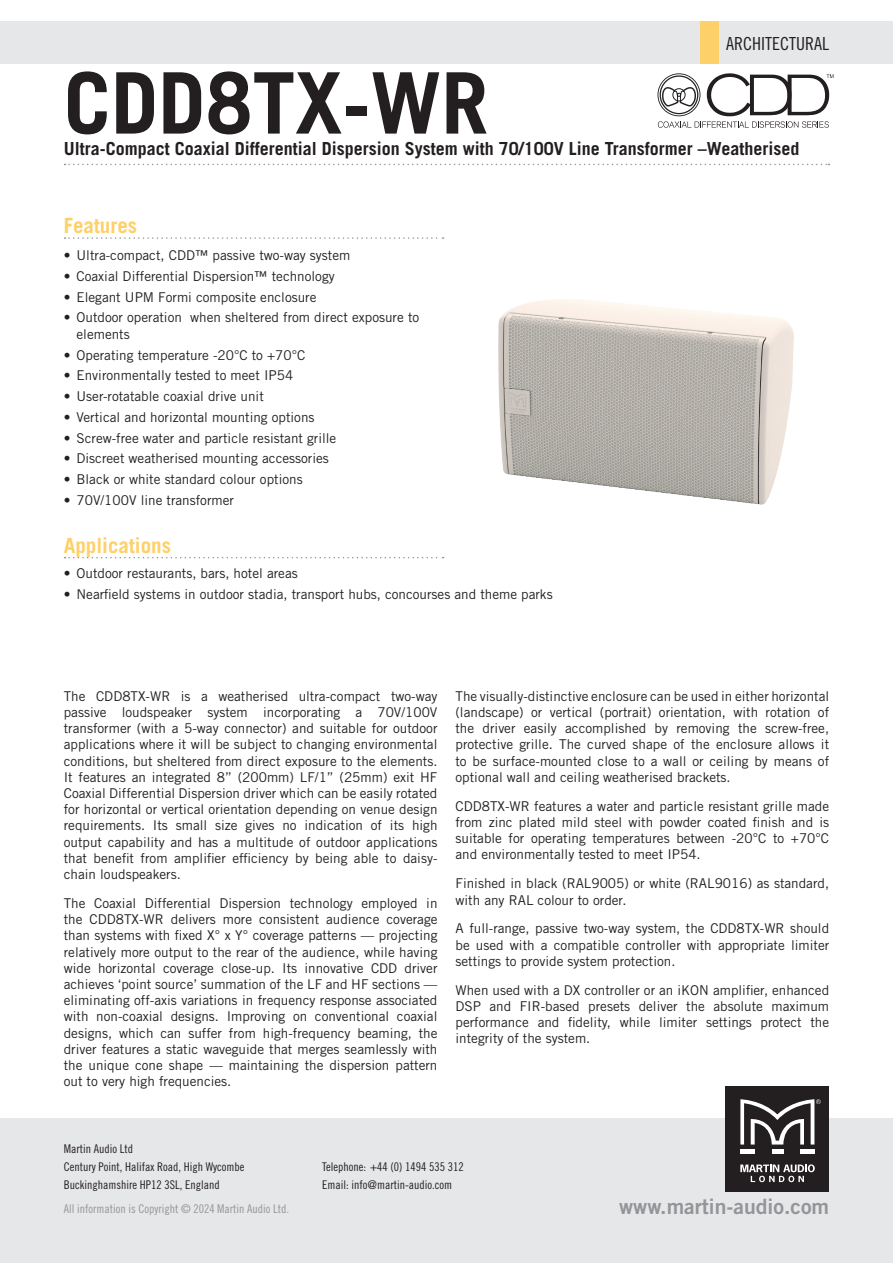
<style>
.page{position:relative;width:893px;height:1263px;background:#fff}
.page>*{position:absolute;margin:0;border:0;box-sizing:border-box;transform-origin:0 0}
.t1{font:700 84.9px "Trade Gothic LT Std";color:#231f20}
.t2{font:21.15px "Trade Gothic LT Std Bd 2";color:#939598}
.t3{font:700 21px "Trade Gothic LT Std";color:#fed069}
.t4{font:700 18px "Trade Gothic LT Std";color:#231f20}
.t5{font:18px "Trade Gothic LT Std Cn 18";color:#231f20}
.t6{font:13.5px/16.2px "Trade Gothic LT Std";color:#231f20;text-align:justify}
.t7{font:12px/18px "Trade Gothic LT Std Cn 18";color:#231f20}
.t8{font:12px "Trade Gothic LT Std Cn 18";color:#939598}
</style>
<div class="page">
<div style="left:0;top:21px;width:893px;height:43px;background:#e6e7e9"></div>
<div style="left:0;top:1118px;width:893px;height:145px;background:#e6e7e9"></div>
<div style="left:725px;top:1086px;width:104px;height:106px;background:#231f20"></div>
<div style="left:740px;top:1149px;width:15px;height:5px;background:#fff"></div>
<div style="left:800px;top:1149px;width:14px;height:5px;background:#fff"></div>
<div style="left:772px;top:1149px;width:11px;height:5px;background:#fff"></div>
<svg style="left:740px;top:1164px;width:75px;height:18px"></svg>
<svg style="left:740px;top:1099px;width:81px;height:45px"></svg>
<div style="left:701px;top:21px;width:18px;height:43px;background:#fed069"></div>
<svg style="left:65px;top:164px;width:764px;height:1px"></svg>
<svg style="left:657px;top:73px;width:176px;height:55px"></svg>
<img style="left:498px;top:299px;width:296px;height:206px">
<svg style="left:65px;top:237px;width:379px;height:2px"></svg>
<svg style="left:65px;top:557px;width:379px;height:1px"></svg>
<h3 class="t5" style="left:726px;top:33px;width:104px">ARCHITECTURAL</h3>
<h1 class="t1" style="left:64px;top:51px;width:426px">CDD8TX-WR</h1>
<h3 class="t4" style="left:64px;top:138px;width:737px">Ultra-Compact Coaxial Differential Dispersion System with 70/100V Line Transformer –Weatherised</h3>
<h3 class="t3" style="left:64px;top:213px;width:75px">Features</h3>
<p class="t6" style="left:64px;top:247px;width:288px">• Ultra-compact, CDD™ passive two-way system</p>
<p class="t6" style="left:64px;top:268px;width:272px">• Coaxial Differential Dispersion™ technology</p>
<p class="t6" style="left:64px;top:289px;width:254px">• Elegant UPM Formi composite enclosure</p>
<p class="t6" style="left:77px;top:309px;width:344px;text-indent:-13px">• Outdoor operation when sheltered from direct exposure to elements</p>
<p class="t6" style="left:64px;top:347px;width:243px">• Operating temperature -20°C to +70°C</p>
<p class="t6" style="left:64px;top:367px;width:231px">• Environmentally tested to meet IP54</p>
<p class="t6" style="left:64px;top:388px;width:202px">• User-rotatable coaxial drive unit</p>
<p class="t6" style="left:64px;top:409px;width:252px">• Vertical and horizontal mounting options</p>
<p class="t6" style="left:64px;top:430px;width:274px">• Screw-free water and particle resistant grille</p>
<p class="t6" style="left:64px;top:450px;width:267px">• Discreet weatherised mounting accessories</p>
<p class="t6" style="left:64px;top:471px;width:240px">• Black or white standard colour options</p>
<p class="t6" style="left:64px;top:492px;width:172px">• 70V/100V line transformer</p>
<h3 class="t3" style="left:64px;top:532px;width:109px">Applications</h3>
<p class="t6" style="left:64px;top:565px;width:235px">• Outdoor restaurants, bars, hotel areas</p>
<p class="t6" style="left:64px;top:586px;width:490px">• Nearfield systems in outdoor stadia, transport hubs, concourses and theme parks</p>
<p class="t6" style="left:64px;top:688px;width:375px">The CDD8TX-WR is a weatherised ultra-compact two-way passive loudspeaker system incorporating a 70V/100V transformer (with a 5-way connector) and suitable for outdoor applications where it will be subject to changing environmental conditions, but sheltered from direct exposure to the elements.<br>It features an integrated 8” (200mm) LF/1” (25mm) exit HF Coaxial Differential Dispersion driver which can be easily rotated for horizontal or vertical orientation depending on venue design requirements. Its small size gives no indication of its high output capability and has a multitude of outdoor applications that benefit from amplifier efficiency by being able to daisy&shy;chain loudspeakers.</p>
<p class="t6" style="left:64px;top:895px;width:375px">The Coaxial Differential Dispersion technology employed in the CDD8TX-WR delivers more consistent audience coverage than systems with fixed X° x Y° coverage patterns — projecting relatively more output to the rear of the audience, while having wide horizontal coverage close-up. Its innovative CDD driver achieves ‘point source’ summation of the LF and HF sections — eliminating off-axis variations in frequency response associated with non-coaxial designs. Improving on conventional coaxial designs, which can suffer from high-frequency beaming, the driver features a static waveguide that merges seamlessly with the unique cone shape — maintaining the dispersion pattern out to very high frequencies.</p>
<p class="t6" style="left:455px;top:688px;width:375px">The visually-distinctive enclosure can be used in either horizontal (landscape) or vertical (portrait) orientation, with rotation of the driver easily accomplished by removing the screw-free, protective grille. The curved shape of the enclosure allows it to be surface-mounted close to a wall or ceiling by means of optional wall and ceiling weatherised brackets.</p>
<p class="t6" style="left:455px;top:798px;width:375px">CDD8TX-WR features a water and particle resistant grille made from zinc plated mild steel with powder coated finish and is suitable for operating temperatures between -20°C to +70°C and environmentally tested to meet IP54.</p>
<p class="t6" style="left:455px;top:875px;width:375px">Finished in black (RAL9005) or white (RAL9016) as standard, with any RAL colour to order.</p>
<p class="t6" style="left:455px;top:920px;width:375px">A full-range, passive two-way system, the CDD8TX-WR should be used with a compatible controller with appropriate limiter settings to provide system protection.</p>
<p class="t6" style="left:455px;top:982px;width:375px">When used with a DX controller or an iKON amplifier, enhanced DSP and FIR-based presets deliver the absolute maximum performance and fidelity, while limiter settings protect the integrity of the system.</p>
<p class="t7" style="left:64px;top:1140px;width:182px">Martin Audio Ltd<br>Century Point, Halifax Road, High Wycombe<br>Buckinghamshire HP12 3SL, England</p>
<p class="t8" style="left:64px;top:1202px;width:227px">All information is Copyright © 2024 Martin Audio Ltd.</p>
<p class="t7" style="left:322px;top:1158px;width:143px">Telephone: +44 (0) 1494 535 312<br>Email: info@martin-audio.com</p>
<h2 class="t2" style="left:619px;top:1194px;width:212px">www.martin-audio.com</h2>
</div>
